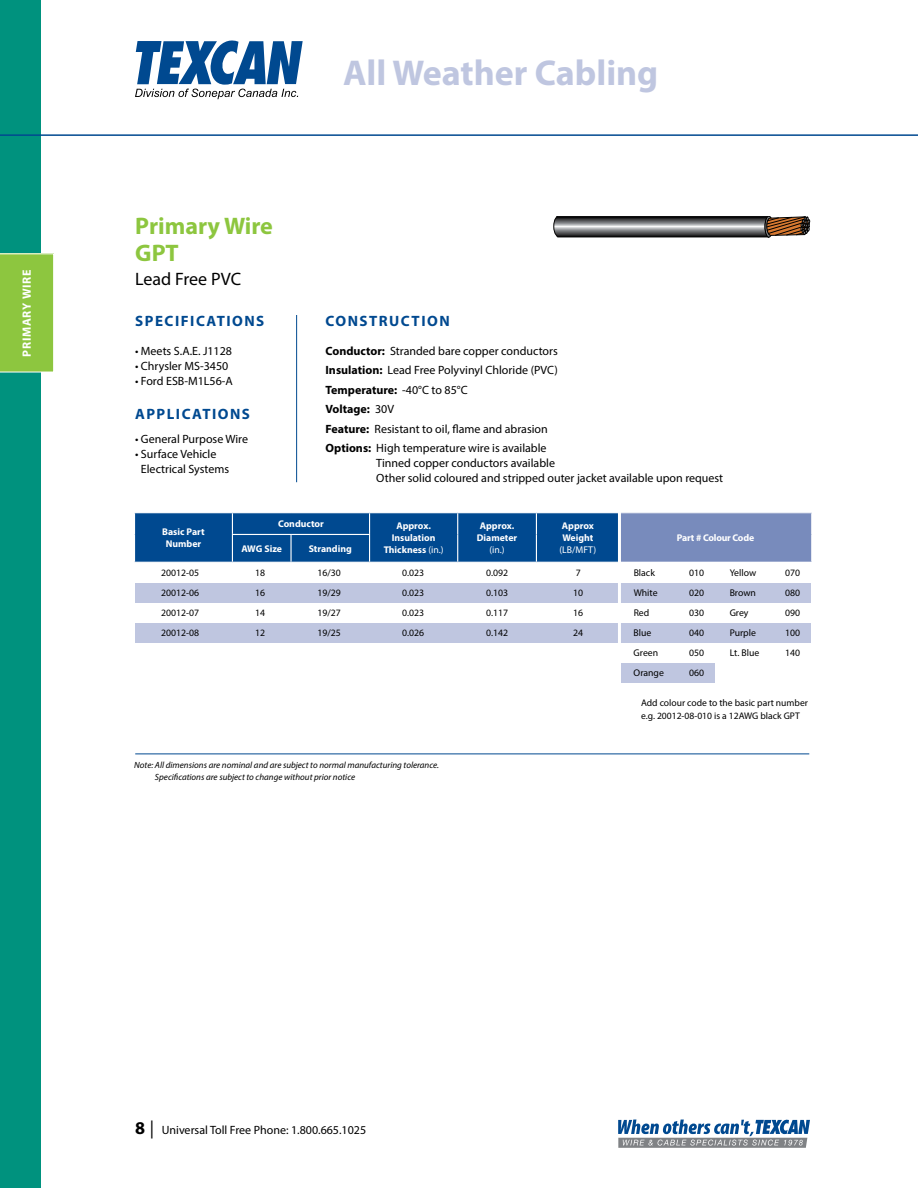
<style>
.page{position:relative;width:918px;height:1188px;background:#fff}
.page>*{position:absolute;margin:0;border:0;box-sizing:border-box;transform-origin:0 0}
.t1{font:700 36px "Myriad Pro";color:#bfc6e0}
.t2{font:700 24px/27px "Myriad Pro";color:#8dc63f}
.t3{font:18px "Myriad Pro";color:#000}
.t4{font:700 15px "Myriad Pro";letter-spacing:.1em;color:#004990}
.t5{font:12px/19.5px "Myriad Pro";color:#000}
.t6{font:700 12px "Myriad Pro";letter-spacing:.06em;color:#fff}
.t7{font:9.75px "Myriad Pro";color:#000}
.t8{font:700 9.75px/11.7px "Myriad Pro";color:#fff;text-align:center}
.t9{font:700 9.75px "Myriad Pro";letter-spacing:-.02em;color:#fff}
.t10{font:9.75px "Myriad Pro";color:#fff}
.t11{font:9.6px/12.8px "Myriad Pro";color:#000}
.t12{font:italic 9px/12px "Myriad Pro";color:#000}
.s1{font-weight:700}
.s2{font-weight:400}
.s3{font-weight:700;font-size:18px}
.s4{font-size:18px}
</style>
<div class="page">
<div style="left:621px;top:663px;width:94px;height:20px;background:#bfc6e0"></div>
<div style="left:0;top:0;width:40px;height:1188px;background:#00927e"></div>
<svg style="left:135px;top:40px;width:168px;height:59px"></svg>
<svg style="left:618px;top:1120px;width:192px;height:28px"></svg>
<div style="left:0;top:253px;width:54px;height:119px;background:#8dc63f"></div>
<div style="left:135px;top:623px;width:675px;height:20px;background:#bfc6e0"></div>
<div style="left:135px;top:583px;width:675px;height:20px;background:#bfc6e0"></div>
<div style="left:619px;top:513px;width:193px;height:49px;background:#788bbc"></div>
<svg style="left:811px;top:513px;width:1px;height:49px"></svg>
<svg style="left:134px;top:513px;width:484px;height:49px;background:#074e93"></svg>
<hr style="left:135px;top:754px;width:674px;height:1px;background:#004990">
<hr style="left:296px;top:315px;width:1px;height:167px;background:#004990">
<hr style="left:0;top:134px;width:918px;height:2px;background:#004990">
<svg style="left:554px;top:216px;width:256px;height:21px;background:#6e6865"></svg>
<hr style="left:618px;top:504px;width:3px;height:150px;background:#fff">
<p class="t6" style="left:19px;top:357px;width:89px;rotate:-90deg">PRIMARY WIRE</p>
<h2 class="t2" style="left:135px;top:212px;width:139px">Primary Wire<br>GPT</h2>
<h3 class="t3" style="left:135px;top:268px;width:107px">Lead Free PVC</h3>
<p class="t4" style="left:135px;top:312px;width:131px">SPECIFICATIONS</p>
<p class="t5" style="left:135px;top:341px;width:99px">• Meets S.A.E. J1128</p>
<p class="t5" style="left:135px;top:356px;width:95px">• Chrysler MS-3450</p>
<p class="t5" style="left:135px;top:371px;width:99px">• Ford ESB-M1L56-A</p>
<p class="t4" style="left:135px;top:404px;width:117px">APPLICATIONS</p>
<p class="t5" style="left:135px;top:429px;width:115px">• General Purpose Wire</p>
<p class="t5" style="left:141px;top:446px;width:90px;line-height:15px;text-indent:-6px">• Surface Vehicle<br>Electrical Systems</p>
<h1 class="t1" style="left:343px;top:50px;width:317px">All Weather Cabling</h1>
<p class="t4" style="left:326px;top:312px;width:126px">CONSTRUCTION</p>
<p class="t5" style="left:326px;top:341px;width:234px"><span class="s1">Conductor:</span> Stranded bare copper conductors <span class="s1">Insulation:</span> Lead Free Polyvinyl Chloride (PVC)<br><span class="s1">Temperature:</span> -40°C to 85°C<br><span class="s1">Voltage:</span> 30V<br><span class="s1">Feature:</span> Resistant to oil, flame and abrasion <span class="s1">Options:</span> High temperature wire is available</p>
<p class="t5" style="left:376px;top:456px;width:348px;line-height:15px">Tinned copper conductors available<br>Other solid coloured and stripped outer jacket available upon request</p>
<p class="t8" style="left:162px;top:526px;width:44px">Basic Part<br>Number</p>
<p class="t8" style="left:278px;top:518px;width:47px">Conductor</p>
<p class="t8" style="left:384px;top:520px;width:61px">Approx.<br>Insulation<br>Thickness <span class="s2">(in.)</span></p>
<p class="t8" style="left:477px;top:520px;width:42px">Approx.<br>Diameter</p>
<p class="t8" style="left:241px;top:543px;width:42px">AWG Size</p>
<p class="t8" style="left:309px;top:543px;width:45px">Stranding</p>
<p class="t10" style="left:489px;top:544px;width:17px">(in.)</p>
<p class="t8" style="left:562px;top:520px;width:34px;text-align:left">Approx<br>Weight</p>
<p class="t10" style="left:560px;top:544px;width:38px">(LB/MFT)</p>
<p class="t9" style="left:677px;top:531px;width:79px">Part # Colour Code</p>
<p class="t7" style="left:161px;top:567px;width:40px">20012-05</p>
<p class="t7" style="left:255px;top:567px;width:12px">18</p>
<p class="t7" style="left:318px;top:567px;width:25px">16/30</p>
<p class="t7" style="left:402px;top:567px;width:24px">0.023</p>
<p class="t7" style="left:486px;top:567px;width:24px">0.092</p>
<p class="t7" style="left:576px;top:567px;width:7px">7</p>
<p class="t7" style="left:634px;top:567px;width:23px">Black</p>
<p class="t7" style="left:689px;top:567px;width:17px">010</p>
<p class="t7" style="left:730px;top:567px;width:28px">Yellow</p>
<p class="t7" style="left:785px;top:567px;width:17px">070</p>
<p class="t7" style="left:161px;top:587px;width:40px">20012-06</p>
<p class="t7" style="left:255px;top:587px;width:12px">16</p>
<p class="t7" style="left:318px;top:587px;width:25px">19/29</p>
<p class="t7" style="left:402px;top:587px;width:24px">0.023</p>
<p class="t7" style="left:486px;top:587px;width:24px">0.103</p>
<p class="t7" style="left:573px;top:587px;width:12px">10</p>
<p class="t7" style="left:634px;top:587px;width:25px">White</p>
<p class="t7" style="left:689px;top:587px;width:17px">020</p>
<p class="t7" style="left:730px;top:587px;width:28px">Brown</p>
<p class="t7" style="left:785px;top:587px;width:17px">080</p>
<p class="t7" style="left:161px;top:607px;width:40px">20012-07</p>
<p class="t7" style="left:255px;top:607px;width:12px">14</p>
<p class="t7" style="left:318px;top:607px;width:25px">19/27</p>
<p class="t7" style="left:402px;top:607px;width:24px">0.023</p>
<p class="t7" style="left:486px;top:607px;width:24px">0.117</p>
<p class="t7" style="left:573px;top:607px;width:12px">16</p>
<p class="t7" style="left:634px;top:607px;width:17px">Red</p>
<p class="t7" style="left:689px;top:607px;width:17px">030</p>
<p class="t7" style="left:730px;top:607px;width:20px">Grey</p>
<p class="t7" style="left:785px;top:607px;width:17px">090</p>
<p class="t7" style="left:161px;top:627px;width:40px">20012-08</p>
<p class="t7" style="left:255px;top:627px;width:12px">12</p>
<p class="t7" style="left:318px;top:627px;width:25px">19/25</p>
<p class="t7" style="left:402px;top:627px;width:24px">0.026</p>
<p class="t7" style="left:486px;top:627px;width:24px">0.142</p>
<p class="t7" style="left:573px;top:627px;width:12px">24</p>
<p class="t7" style="left:634px;top:627px;width:19px">Blue</p>
<p class="t7" style="left:689px;top:627px;width:17px">040</p>
<p class="t7" style="left:730px;top:627px;width:28px">Purple</p>
<p class="t7" style="left:785px;top:627px;width:17px">100</p>
<p class="t7" style="left:634px;top:647px;width:26px">Green</p>
<p class="t7" style="left:689px;top:647px;width:17px">050</p>
<p class="t7" style="left:730px;top:647px;width:31px">Lt. Blue</p>
<p class="t7" style="left:785px;top:647px;width:17px">140</p>
<p class="t7" style="left:634px;top:666px;width:32px">Orange</p>
<p class="t7" style="left:689px;top:666px;width:17px">060</p>
<p class="t12" style="left:155px;top:759px;width:286px;text-indent:-21px">Note: All dimensions are nominal and are subject to normal manufacturing tolerance.<br>Specifications are subject to change without prior notice</p>
<p class="t11" style="left:641px;top:696px;width:168px">Add colour code to the basic part number e.g. 20012-08-010 is a 12AWG black GPT</p>
<p class="t5" style="left:135px;top:1120px;width:233px"><span class="s3">8</span> <span class="s4">|</span> Universal Toll Free Phone: 1.800.665.1025</p>
</div>
